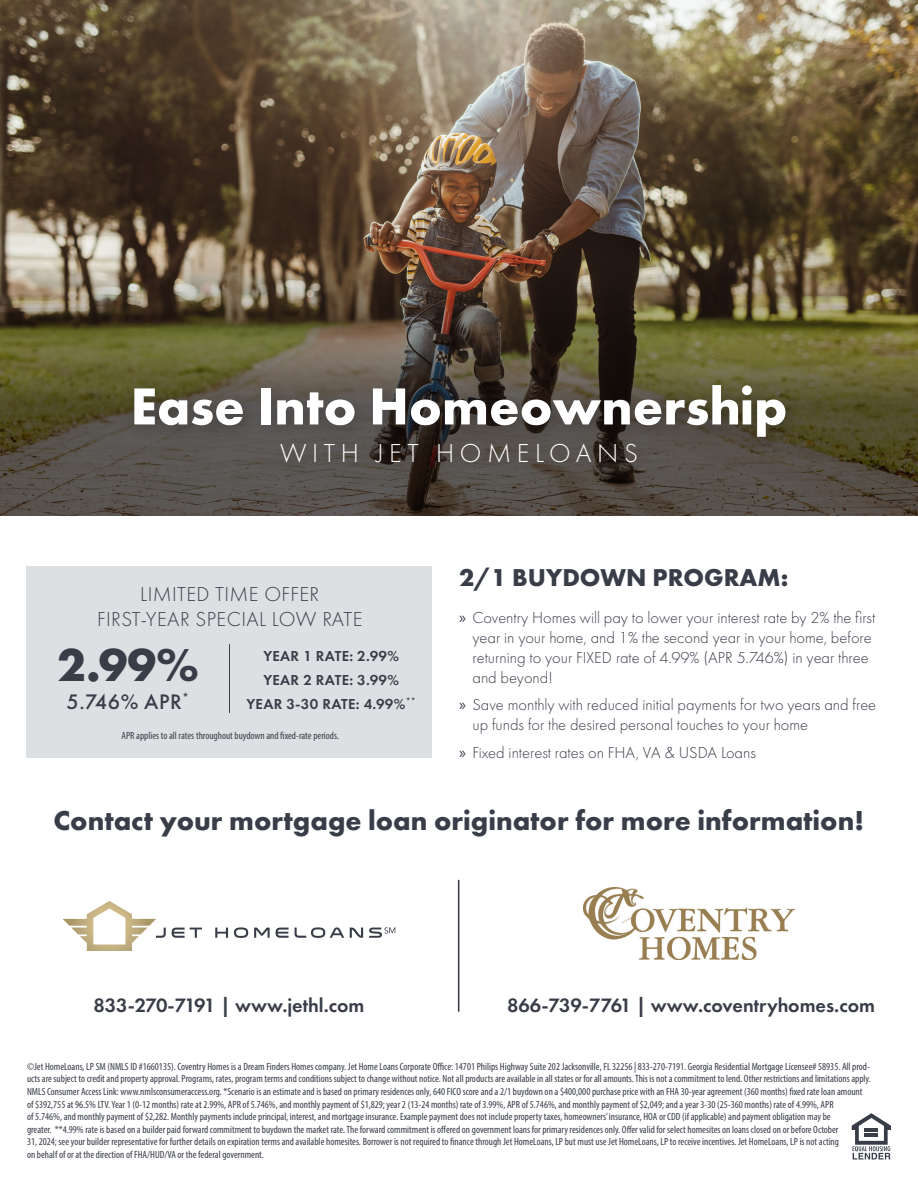
<style>
.page{position:relative;width:918px;height:1188px;background:#fff}
.page>*{position:absolute;margin:0;border:0;box-sizing:border-box;transform-origin:0 0}
.t1{font:700 54px "Futura PT";color:#fff}
.t2{font:700 48px "Futura PT";color:#393d48}
.t3{font:700 28.5px "Futura PT";color:#393d48}
.t4{font:300 27px "Futura PT";letter-spacing:.21em;color:#fff}
.t5{font:700 25.35px "Futura PT";color:#393d48}
.t6{font:500 21.9px "Futura PT";letter-spacing:.02em;color:#393d48}
.t7{font:300 21px "Futura PT";letter-spacing:.02em;color:#393d48}
.t8{font:600 20.1px "Futura PT";color:#393d48}
.t9{font:300 16.5px/19.8px "Futura PT";color:#393d48}
.t10{font:600 15px "Futura PT";letter-spacing:.02em;color:#393d48}
.t11{font:condensed 10.5px/12.6px "Myriad Pro";color:#393d48}
.s1{font-family:"Myriad Pro";font-weight:400}
</style>
<div class="page">
<img style="left:0;top:0;width:918px;height:260px">
<img style="left:0;top:260px;width:918px;height:256px">
<div style="left:124px;top:375px;width:681px;height:81px;background:#231f20;opacity:.37"></div>
<div style="left:271px;top:434px;width:384px;height:48px;background:#231f20;opacity:.37"></div>
<svg style="left:852px;top:1113px;width:39px;height:47px"></svg>
<div style="left:27px;top:566px;width:405px;height:192px;background:#dde0e2"></div>
<hr style="left:229px;top:644px;width:1px;height:69px;background:#393d48">
<hr style="left:458px;top:880px;width:1px;height:132px;background:#393d48">
<img style="left:63px;top:901px;width:93px;height:50px">
<svg style="left:156px;top:928px;width:10px;height:10px"></svg>
<svg style="left:172px;top:928px;width:30px;height:10px"></svg>
<svg style="left:215px;top:928px;width:13px;height:10px"></svg>
<svg style="left:234px;top:927px;width:14px;height:11px"></svg>
<svg style="left:254px;top:928px;width:16px;height:10px"></svg>
<svg style="left:276px;top:928px;width:13px;height:10px"></svg>
<svg style="left:295px;top:927px;width:49px;height:11px"></svg>
<svg style="left:350px;top:928px;width:13px;height:10px"></svg>
<svg style="left:369px;top:927px;width:26px;height:11px"></svg>
<img style="left:583px;top:888px;width:211px;height:72px">
<p class="t1" style="left:131px;top:372px;width:658px">Ease Into Homeownership</p>
<p class="t4" style="left:280px;top:438px;width:359px">WITH JET HOMELOANS</p>
<p class="t7" style="left:140px;top:582px;width:181px">LIMITED TIME OFFER</p>
<p class="t7" style="left:97px;top:607px;width:267px">FIRST-YEAR SPECIAL LOW RATE</p>
<p class="t10" style="left:263px;top:646px;width:137px">YEAR 1 RATE: 2.99%</p>
<p class="t10" style="left:263px;top:671px;width:137px">YEAR 2 RATE: 3.99%</p>
<p class="t10" style="left:246px;top:695px;width:171px">YEAR 3-30 RATE: 4.99%<sup>**</sup></p>
<p class="t2" style="left:57px;top:634px;width:143px">2.99%</p>
<p class="t6" style="left:67px;top:689px;width:124px">5.746% APR<sup>*</sup></p>
<p class="t11" style="left:122px;top:729px;width:219px">APR applies to all rates throughout buydown and fixed-rate periods.</p>
<p class="t5" style="left:459px;top:561px;width:331px">2/1 BUYDOWN PROGRAM:</p>
<p class="t9" style="left:472px;top:608px;width:404px;text-indent:-14px"><span class="s1">»</span> Coventry Homes will pay to lower your interest rate by 2% the first year in your home, and 1% the second year in your home, before returning to your FIXED rate of 4.99% (APR 5.746%) in year three and beyond!</p>
<p class="t9" style="left:472px;top:695px;width:405px;text-indent:-14px"><span class="s1">»</span> Save monthly with reduced initial payments for two years and free up funds for the desired personal touches to your home</p>
<p class="t9" style="left:459px;top:742px;width:298px"><span class="s1">»</span> Fixed interest rates on FHA, VA &amp; USDA Loans</p>
<p class="t3" style="left:54px;top:802px;width:812px">Contact your mortgage loan originator for more information!</p>
<p class="t8" style="left:93px;top:992px;width:273px">833-270-7191 | www.jethl.com</p>
<p class="t8" style="left:507px;top:992px;width:370px">866-739-7761 | www.coventryhomes.com</p>
<p class="t11" style="left:27px;top:1060px;width:845px">©Jet HomeLoans, LP SM (NMLS ID #1660135). Coventry Homes is a Dream Finders Homes company. Jet Home Loans Corporate Office: 14701 Philips Highway Suite 202 Jacksonville, FL 32256 | 833-270-7191. Georgia Residential Mortgage Licensee# 58935. All prod&shy;ucts are subject to credit and property approval. Programs, rates, program terms and conditions subject to change without notice. Not all products are available in all states or for all amounts. This is not a commitment to lend. Other restrictions and limitations apply.<br>NMLS Consumer Access Link: www.nmlsconsumeraccess.org. *Scenario is an estimate and is based on primary residences only, 640 FICO score and a 2/1 buydown on a $400,000 purchase price with an FHA 30-year agreement (360 months) fixed rate loan amount of $392,755 at 96.5% LTV. Year 1 (0-12 months) rate at 2.99%, APR of 5.746%, and monthly payment of $1,829; year 2 (13-24 months) rate of 3.99%, APR of 5.746%, and monthly payment of $2,049; and a year 3-30 (25-360 months) rate of 4.99%, APR<br>of 5.746%, and monthly payment of $2,282. Monthly payments include principal, interest, and mortgage insurance. Example payment does not include property taxes, homeowners’ insurance, HOA or CDD (if applicable) and payment obligation may be<br>greater. **4.99% rate is based on a builder paid forward commitment to buydown the market rate. The forward commitment is offered on government loans for primary residences only. Offer valid for select homesites on loans closed on or before October<br>31, 2024; see your builder representative for further details on expiration terms and available homesites. Borrower is not required to finance through Jet HomeLoans, LP but must use Jet HomeLoans, LP to receive incentives. Jet HomeLoans, LP is not acting<br>on behalf of or at the direction of FHA/HUD/VA or the federal government.</p>
</div>
